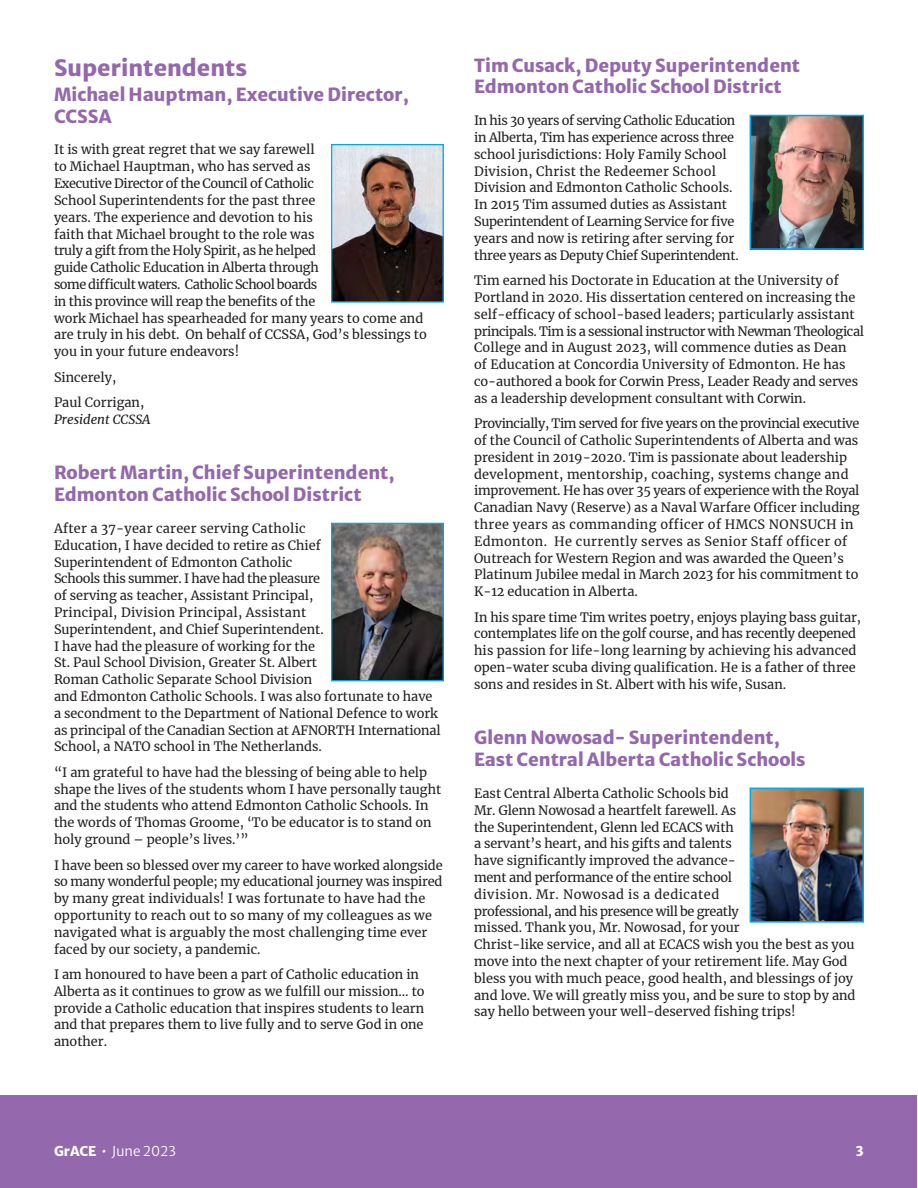
<style>
.page{position:relative;width:918px;height:1188px;background:#fff}
.page>*{position:absolute;margin:0;border:0;box-sizing:border-box;transform-origin:0 0}
.Headings_with_Subhea{font:800 22.5px "Merriweather Sans";color:#9468ac}
.Subheadings{font:800 18px/21.6px "Merriweather Sans";color:#9468ac}
.Titles{font:300 13.5px "Merriweather Sans";color:#fff}
.Titles-2{font:800 13.5px "Merriweather Sans";color:#fff}
.Single_Column_Paragr{font:12.75px/16.8px "Merriweather";color:#231f20}
.Single_Column_Paragr-2{font:italic 12.75px/16.8px "Merriweather";color:#231f20}
.s1{font-style:normal}
.s2{font-weight:800}
.s3{font-weight:700;font-style:italic}
</style>
<div class="page">
<div style="left:1px;top:1095px;width:916px;height:92px;background:#9468ac"></div>
<img style="left:333px;top:146px;width:109px;height:155px">
<div style="left:331px;top:144px;width:113px;height:159px;border:1px solid #00a9e8"></div>
<img style="left:333px;top:525px;width:109px;height:154px">
<div style="left:331px;top:523px;width:113px;height:158px;border:1px solid #00a9e8"></div>
<img style="left:753px;top:118px;width:108px;height:129px">
<div style="left:750px;top:115px;width:114px;height:135px;border:2px solid #00a9e8"></div>
<img style="left:753px;top:791px;width:108px;height:129px">
<div style="left:750px;top:788px;width:114px;height:135px;border:2px solid #00a9e8"></div>
<p class="Headings_with_Subhea" style="left:54px;top:48px;width:195px">Superintendents</p>
<p class="Subheadings" style="left:54px;top:82px;width:357px">Michael Hauptman, Executive Director,<br>CCSSA</p>
<p class="Single_Column_Paragr" style="left:54px;top:141px;width:374px">It is with great regret that we say farewell<br>to Michael Hauptman, who has served as<br>Executive Director of the Council of Catholic<br>School Superintendents for the past three<br>years. The experience and devotion to his<br>faith that Michael brought to the role was<br>truly a gift from the Holy Spirit, as he helped<br>guide Catholic Education in Alberta through<br>some difficult waters. Catholic School boards<br>in this province will reap the benefits of the<br>work Michael has spearheaded for many years to come and are truly in his debt. On behalf of CCSSA, God’s blessings to you in your future endeavors!</p>
<p class="Single_Column_Paragr" style="left:54px;top:368px;width:64px">Sincerely,</p>
<p class="Single_Column_Paragr-2" style="left:54px;top:394px;width:98px"><span class="s1">Paul Corrigan,<br></span>President CCSSA</p>
<p class="Subheadings" style="left:54px;top:460px;width:342px">Robert Martin, Chief Superintendent,<br>Edmonton Catholic School District</p>
<p class="Single_Column_Paragr" style="left:54px;top:520px;width:388px">After a 37-year career serving Catholic<br>Education, I have decided to retire as Chief<br>Superintendent of Edmonton Catholic<br>Schools this summer. I have had the pleasure<br>of serving as teacher, Assistant Principal,<br>Principal, Division Principal, Assistant<br>Superintendent, and Chief Superintendent.<br>I have had the pleasure of working for the<br>St. Paul School Division, Greater St. Albert<br>Roman Catholic Separate School Division<br>and Edmonton Catholic Schools. I was also fortunate to have a secondment to the Department of National Defence to work as principal of the Canadian Section at AFNORTH International School, a NATO school in The Netherlands.</p>
<p class="Single_Column_Paragr" style="left:54px;top:763px;width:389px">“I am grateful to have had the blessing of being able to help shape the lives of the students whom I have personally taught and the students who attend Edmonton Catholic Schools. In the words of Thomas Groome, ‘To be educator is to stand on holy ground – people’s lives.’”</p>
<p class="Single_Column_Paragr" style="left:54px;top:856px;width:390px">I have been so blessed over my career to have worked alongside so many wonderful people; my educational journey was inspired by many great individuals! I was fortunate to have had the opportunity to reach out to so many of my colleagues as we navigated what is arguably the most challenging time ever faced by our society, a pandemic.</p>
<p class="Single_Column_Paragr" style="left:54px;top:966px;width:372px">I am honoured to have been a part of Catholic education in Alberta as it continues to grow as we fulfill our mission… to provide a Catholic education that inspires students to learn and that prepares them to live fully and to serve God in one another.</p>
<p class="Subheadings" style="left:474px;top:52px;width:328px">Tim Cusack, Deputy Superintendent<br>Edmonton Catholic School District</p>
<p class="Single_Column_Paragr" style="left:474px;top:112px;width:266px">In his 30 years of serving Catholic Education in Alberta, Tim has experience across three school jurisdictions: Holy Family School Division, Christ the Redeemer School Division and Edmonton Catholic Schools.<br>In 2015 Tim assumed duties as Assistant Superintendent of Learning Service for five years and now is retiring after serving for three years as Deputy Chief Superintendent.</p>
<p class="Single_Column_Paragr" style="left:474px;top:272px;width:391px">Tim earned his Doctorate in Education at the University of Portland in 2020. His dissertation centered on increasing the self-efficacy of school-based leaders; particularly assistant principals. Tim is a sessional instructor with Newman Theological College and in August 2023, will commence duties as Dean<br>of Education at Concordia University of Edmonton. He has co-authored a book for Corwin Press, Leader Ready and serves as a leadership development consultant with Corwin.</p>
<p class="Single_Column_Paragr" style="left:474px;top:415px;width:387px">Provincially, Tim served for five years on the provincial executive of the Council of Catholic Superintendents of Alberta and was president in 2019-2020. Tim is passionate about leadership development, mentorship, coaching, systems change and improvement. He has over 35 years of experience with the Royal Canadian Navy (Reserve) as a Naval Warfare Officer including three years as commanding officer of HMCS NONSUCH in Edmonton. He currently serves as Senior Staff officer of Outreach for Western Region and was awarded the Queen’s Platinum Jubilee medal in March 2023 for his commitment to K-12 education in Alberta.</p>
<p class="Single_Column_Paragr" style="left:474px;top:608px;width:389px">In his spare time Tim writes poetry, enjoys playing bass guitar, contemplates life on the golf course, and has recently deepened his passion for life-long learning by achieving his advanced open-water scuba diving qualification. He is a father of three sons and resides in St. Albert with his wife, Susan.</p>
<p class="Subheadings" style="left:474px;top:725px;width:333px">Glenn Nowosad- Superintendent,<br>East Central Alberta Catholic Schools</p>
<p class="Single_Column_Paragr" style="left:474px;top:785px;width:383px">East Central Alberta Catholic Schools bid<br>Mr. Glenn Nowosad a heartfelt farewell. As<br>the Superintendent, Glenn led ECACS with<br>a servant’s heart, and his gifts and talents<br>have significantly improved the advance-<br>ment and performance of the entire school<br>division. Mr. Nowosad is a dedicated<br>professional, and his presence will be greatly<br>missed. Thank you, Mr. Nowosad, for your<br>Christ-like service, and all at ECACS wish you the best as you move into the next chapter of your retirement life. May God bless you with much peace, good health, and blessings of joy and love. We will greatly miss you, and be sure to stop by and say hello between your well-deserved fishing trips!</p>
<p class="Titles" style="left:54px;top:1140px;width:124px"><span class="s2">GrACE</span> <span class="s3">•</span> June 2023</p>
<p class="Titles-2" style="left:856px;top:1140px;width:9px">3</p>
</div>
